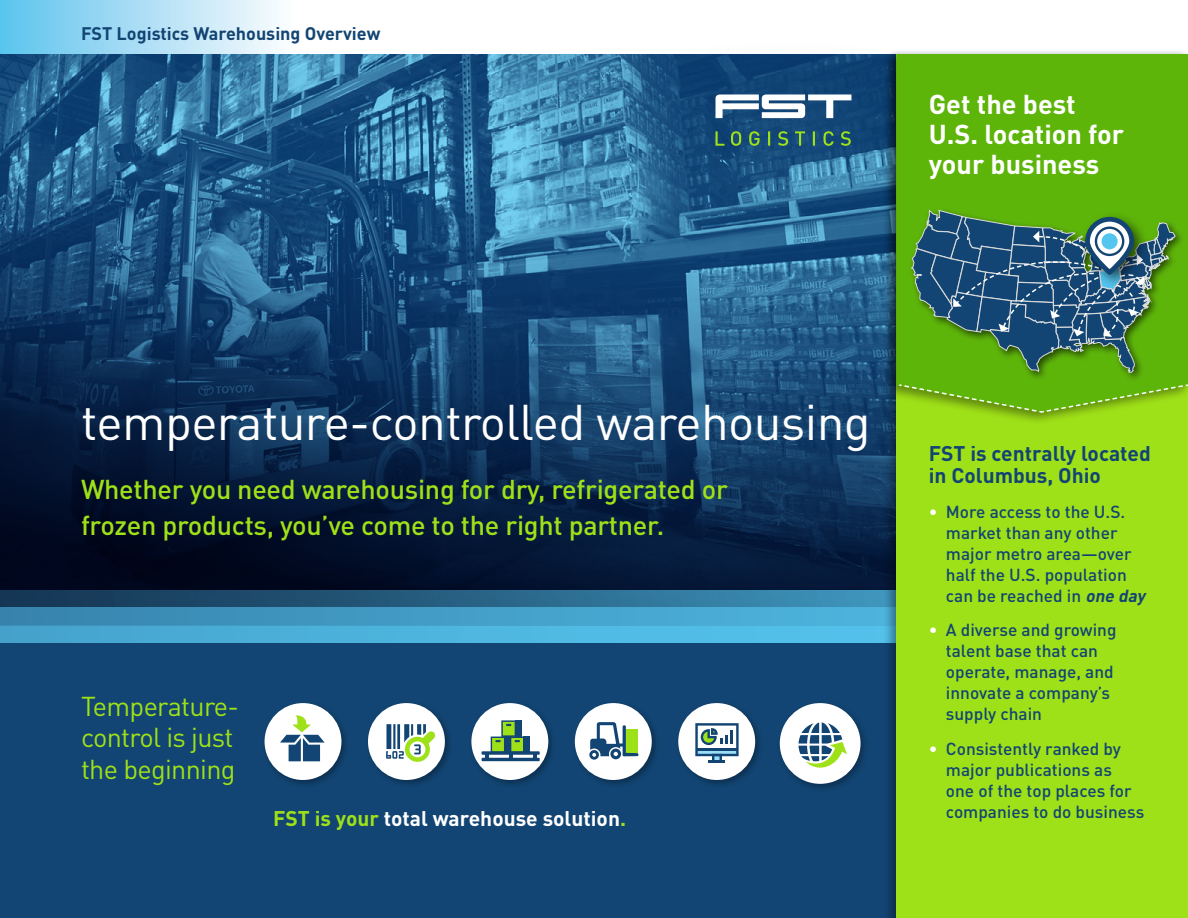
<style>
.page{position:relative;width:1188px;height:918px;background:#fff}
.page>*{position:absolute;margin:0;border:0;box-sizing:border-box;transform-origin:0 0}
.t1{font:49.5px "DIN Pro";letter-spacing:-.015em;color:#fff}
.t2{font:500 27px/36px "DIN Pro";letter-spacing:-.01em;color:#9fe118}
.t3{font:27px/31.5px "DIN Pro";letter-spacing:-.025em;color:#9fe118}
.t4{font:700 27px/30px "DIN Pro";color:#fff}
.t5{font:700 21px/22.5px "DIN Pro";color:#124573}
.t6{font:700 21px "DIN Pro";color:#fff}
.t7{font:700 18px "DIN Pro";color:#124573}
.t8{font:500 17.25px/21px "DIN Pro";color:#124573}
.s1{color:#9fe118}
.s2{color:#fff}
.s3{font-weight:700;font-style:italic}
</style>
<div class="page">
<div style="left:0;top:0;width:294px;height:81px;background:linear-gradient(to right,#5dc3ed,#fefcfe)"></div>
<img style="left:0;top:54px;width:882px;height:536px">
<div style="left:0;top:608px;width:896px;height:310px;background:#124573"></div>
<div style="left:365px;top:700px;width:88px;height:88px;background:#000;opacity:.3"></div>
<div style="left:368px;top:703px;width:77px;height:77px;background:#fff;border-radius:50%"></div>
<svg style="left:386px;top:724px;width:50px;height:38px"></svg>
<div style="left:262px;top:700px;width:87px;height:88px;background:#000;opacity:.3"></div>
<div style="left:265px;top:703px;width:76px;height:77px;background:#fff;border-radius:50%"></div>
<svg style="left:280px;top:715px;width:45px;height:46px"></svg>
<div style="left:776px;top:699px;width:94px;height:94px;background:#000;opacity:.3"></div>
<div style="left:780px;top:703px;width:81px;height:81px;background:#fff;border-radius:50%"></div>
<svg style="left:799px;top:722px;width:48px;height:52px"></svg>
<div style="left:675px;top:700px;width:88px;height:88px;background:#000;opacity:.3"></div>
<div style="left:678px;top:703px;width:77px;height:77px;background:#fff;border-radius:50%"></div>
<div style="left:469px;top:700px;width:87px;height:88px;background:#000;opacity:.3"></div>
<div style="left:471px;top:703px;width:77px;height:77px;background:#fff;border-radius:50%"></div>
<svg style="left:482px;top:751px;width:58px;height:4px"></svg>
<hr style="left:482px;top:758px;width:58px;height:3px;background:#124573">
<svg style="left:533px;top:753px;width:3px;height:5px"></svg>
<div style="left:523px;top:737px;width:7px;height:16px;background:#124573"></div>
<svg style="left:485px;top:720px;width:40px;height:38px"></svg>
<div style="left:572px;top:700px;width:88px;height:88px;background:#000;opacity:.3"></div>
<div style="left:575px;top:703px;width:77px;height:77px;background:#fff;border-radius:50%"></div>
<svg style="left:589px;top:722px;width:49px;height:38px"></svg>
<svg style="left:695px;top:723px;width:44px;height:40px"></svg>
<hr style="left:730px;top:730px;width:3px;height:14px;background:#124573">
<svg style="left:0;top:625px;width:882px;height:18px"></svg>
<svg style="left:0;top:608px;width:882px;height:17px"></svg>
<svg style="left:0;top:590px;width:882px;height:18px"></svg>
<svg style="left:666px;top:54px;width:216px;height:140px;fill:#124678"></svg>
<svg style="left:716px;top:94px;width:135px;height:24px"></svg>
<svg style="left:716px;top:131px;width:135px;height:15px"></svg>
<div style="left:882px;top:49px;width:306px;height:869px;background:#000;opacity:.4"></div>
<div style="left:896px;top:54px;width:292px;height:864px;background:#9fe118"></div>
<div style="left:882px;top:49px;width:306px;height:376px;background:#000;opacity:.4"></div>
<div style="left:896px;top:54px;width:292px;height:359px;background:#5eb50a"></div>
<svg style="left:898px;top:383px;width:290px;height:31px"></svg>
<div style="left:909px;top:207px;width:276px;height:176px;background:#5eb50a"></div>
<svg style="left:911px;top:209px;width:265px;height:164px"></svg>
<div style="left:1102px;top:233px;width:16px;height:16px;background:#53c5ee;border-radius:50%"></div>
<p class="t7" style="left:81px;top:18px;width:301px">FST Logistics Warehousing Overview</p>
<h2 class="t4" style="left:929px;top:86px;width:197px">Get the best<br>U.S. location for your business</h2>
<h1 class="t1" style="left:81px;top:383px;width:791px">temperature-controlled warehousing</h1>
<h2 class="t2" style="left:81px;top:468px;width:648px">Whether you need warehousing for dry, refrigerated or frozen products, you’ve come to the right partner.</h2>
<h2 class="t3" style="left:81px;top:688px;width:160px">Temperature&shy;control is just the beginning</h2>
<p class="t6" style="left:273px;top:801px;width:354px"><span class="s1">FST is your</span> total warehouse solution<span class="s1">.</span></p>
<p class="t5" style="left:929px;top:440px;width:224px">FST is centrally located in Columbus, Ohio</p>
<p class="t8" style="left:946px;top:499px;width:205px;text-indent:-17px"><span class="s2">•</span> More access to the U.S. market than any other major metro area—over half the U.S. population can be reached in <span class="s3">one day</span></p>
<p class="t8" style="left:946px;top:618px;width:172px;text-indent:-17px"><span class="s2">•</span> A diverse and growing talent base that can operate, manage, and innovate a company’s supply chain</p>
<p class="t8" style="left:946px;top:736px;width:200px;text-indent:-17px"><span class="s2">•</span> Consistently ranked by major publications as one of the top places for companies to do business</p>
</div>
